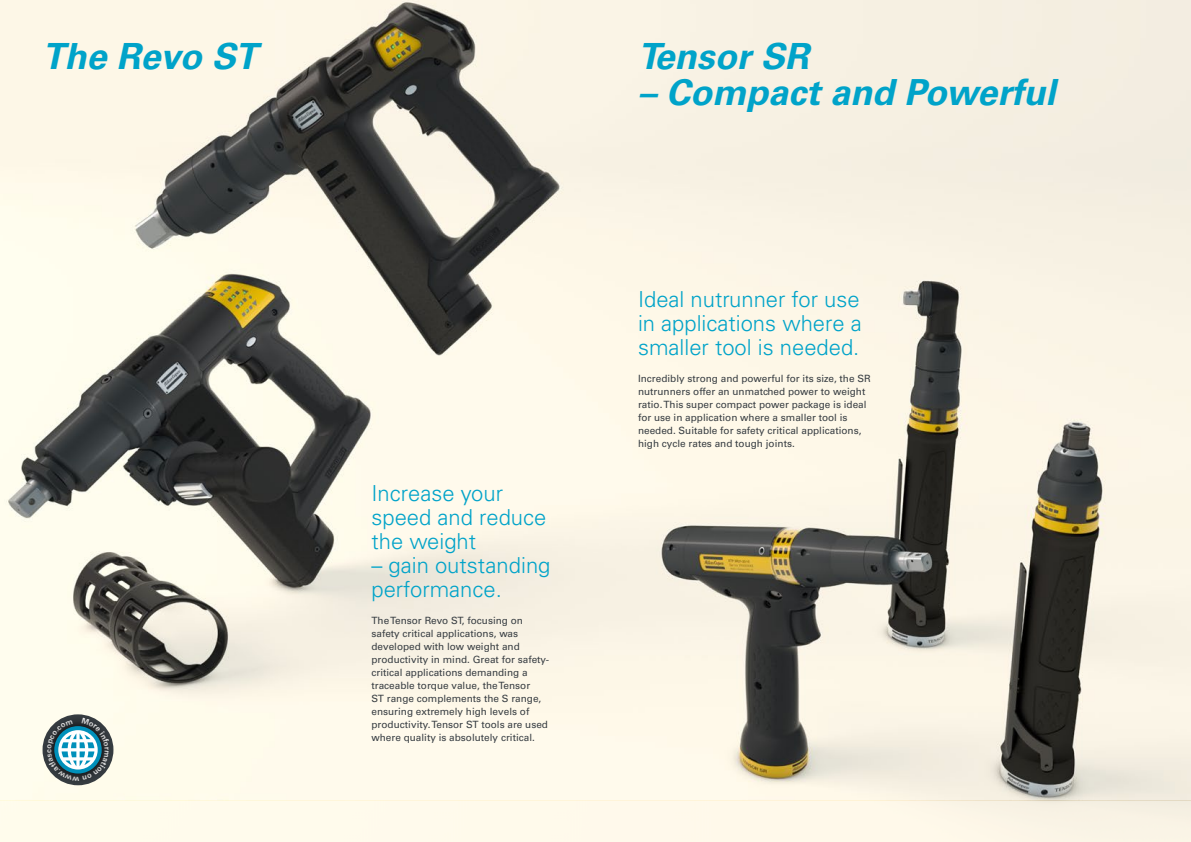
<style>
.page{position:relative;width:1191px;height:842px;background:#fff}
.page>*{position:absolute;margin:0;border:0;box-sizing:border-box;transform-origin:0 0}
.t1{font:italic 700 36px "Univers LT Std";color:#00a3c9}
.t2{font:300 22px/24px "Univers LT Std";color:#00a3c9}
.t3{font:10px/13px "Univers LT Std";color:#373d42}
</style>
<div class="page">
<img style="left:0;top:0;width:1191px;height:842px">
<div style="left:43px;top:714px;width:70px;height:71px;background:#000;opacity:.75"></div>
<svg style="left:47px;top:718px;width:62px;height:62px"></svg>
<h1 class="t1" style="left:43px;top:35px;width:216px">The Revo ST</h1>
<h2 class="t2" style="left:371px;top:481px;width:176px">Increase your speed and reduce the weight</h2>
<h2 class="t2" style="left:371px;top:553px;width:180px">– gain outstanding performance.</h2>
<p class="t3" style="left:371px;top:614px;width:179px">The Tensor Revo ST, focusing on safety critical applications, was developed with low weight and productivity in mind. Great for safety&shy;critical applications demanding a traceable torque value, the Tensor<br>ST range complements the S range, ensuring extremely high levels of productivity. Tensor ST tools are used where quality is absolutely critical.</p>
<h1 class="t1" style="left:638px;top:35px;width:172px">Tensor SR</h1>
<h1 class="t1" style="left:638px;top:71px;width:419px">– Compact and Powerful</h1>
<h2 class="t2" style="left:638px;top:287px;width:225px;text-align:justify">Ideal nutrunner for use in applications where a smaller tool is needed.</h2>
<p class="t3" style="left:638px;top:372px;width:234px">Incredibly strong and powerful for its size, the SR nutrunners offer an unmatched power to weight ratio. This super compact power package is ideal for use in application where a smaller tool is needed. Suitable for safety critical applications, high cycle rates and tough joints.</p>
</div>
